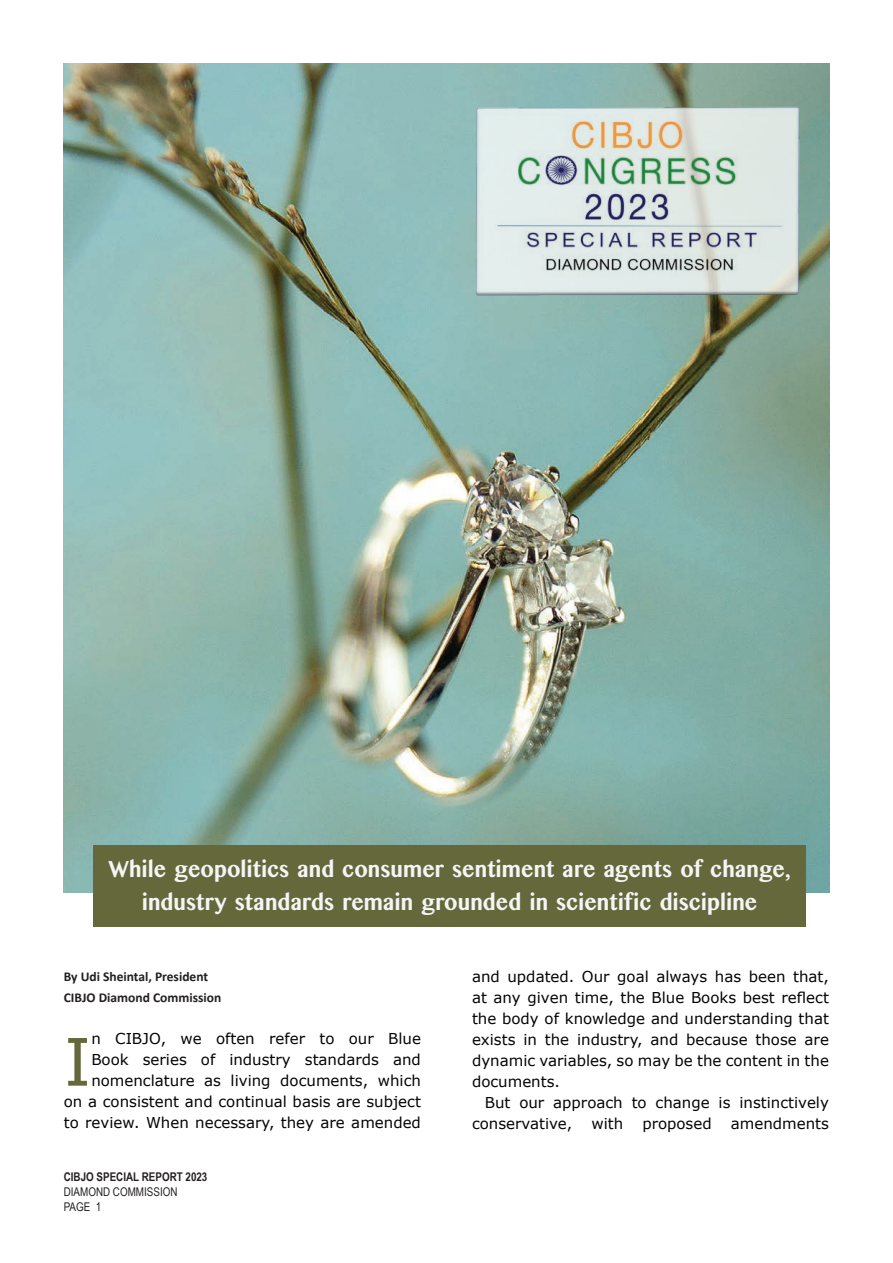
<style>
.page{position:relative;width:893px;height:1263px;background:#fff}
.page>*{position:absolute;margin:0;border:0;box-sizing:border-box;transform-origin:0 0}
.t1{font:65.55px "Verdana";color:#65683b}
.t2{font:700 27px/32.4px "Khmer MN";color:#f5f5f6;text-align:center;scale:.9 1}
.t3{font:15px/21px "Verdana";color:#040503}
.t4{font:700 13.5px/21px "Calibri";color:#231f20}
.t5{font:700 12px "Arial Narrow";color:#231f20}
.t6{font:12px/15px "Arial Narrow";color:#231f20}
</style>
<div class="page">
<img style="left:64px;top:64px;width:765px;height:828px">
<div style="left:94px;top:845px;width:712px;height:82px;background:#65683b"></div>
<img style="left:472px;top:104px;width:335px;height:196px">
<h2 class="t2" style="left:108px;top:852px;width:760px">While geopolitics and consumer sentiment are agents of change, industry standards remain grounded in scientific discipline</h2>
<p class="t4" style="left:64px;top:965px;width:159px">By Udi Sheintal, President<br>CIBJO Diamond Commission</p>
<h1 class="t1" style="left:64px;top:1020px;width:29px">I</h1>
<p class="t3" style="left:388px;top:1028px;width:34px">Blue</p>
<p class="t3" style="left:216px;top:1028px;width:40px">often</p>
<p class="t3" style="left:269px;top:1028px;width:37px">refer</p>
<p class="t3" style="left:115px;top:1028px;width:52px">CIBJO,</p>
<p class="t3" style="left:319px;top:1028px;width:17px">to</p>
<p class="t3" style="left:91px;top:1028px;width:11px">n</p>
<p class="t3" style="left:180px;top:1028px;width:23px">we</p>
<p class="t3" style="left:349px;top:1028px;width:27px">our</p>
<p class="t3" style="left:201px;top:1049px;width:16px">of</p>
<p class="t3" style="left:91px;top:1049px;width:39px">Book</p>
<p class="t3" style="left:229px;top:1049px;width:63px">industry</p>
<p class="t3" style="left:305px;top:1049px;width:76px">standards</p>
<p class="t3" style="left:393px;top:1049px;width:29px">and</p>
<p class="t3" style="left:143px;top:1049px;width:46px">series</p>
<p class="t3" style="left:64px;top:1070px;width:359px;text-indent:28px">nomenclature<br>on a consistent and continual basis are subject to review. When necessary, they are amended</p>
<p class="t3" style="left:231px;top:1070px;width:42px">living</p>
<p class="t3" style="left:280px;top:1070px;width:89px">documents,</p>
<p class="t3" style="left:378px;top:1070px;width:45px">which</p>
<p class="t3" style="left:204px;top:1070px;width:18px">as</p>
<p class="t5" style="left:64px;top:1168px;width:145px">CIBJO SPECIAL REPORT 2023</p>
<p class="t6" style="left:96px;top:1184px;width:83px;text-indent:-32px">DIAMOND COMMISSION<br>1</p>
<p class="t6" style="left:64px;top:1199px;width:28px">PAGE</p>
<p class="t3" style="left:472px;top:966px;width:29px">and</p>
<p class="t3" style="left:472px;top:987px;width:358px">at any given time, the Blue Books best reflect</p>
<p class="t3" style="left:472px;top:1008px;width:358px">the body of knowledge and understanding that</p>
<p class="t3" style="left:805px;top:1029px;width:26px">are</p>
<p class="t3" style="left:507px;top:966px;width:68px">updated.</p>
<p class="t3" style="left:617px;top:966px;width:33px">goal</p>
<p class="t3" style="left:656px;top:966px;width:52px">always</p>
<p class="t3" style="left:715px;top:966px;width:28px">has</p>
<p class="t3" style="left:749px;top:966px;width:38px">been</p>
<p class="t3" style="left:793px;top:966px;width:37px">that,</p>
<p class="t3" style="left:582px;top:966px;width:29px">Our</p>
<p class="t3" style="left:545px;top:1029px;width:26px">the</p>
<p class="t3" style="left:577px;top:1029px;width:67px">industry,</p>
<p class="t3" style="left:650px;top:1029px;width:29px">and</p>
<p class="t3" style="left:686px;top:1029px;width:63px">because</p>
<p class="t3" style="left:755px;top:1029px;width:43px">those</p>
<p class="t3" style="left:472px;top:1029px;width:45px">exists</p>
<p class="t3" style="left:472px;top:1050px;width:358px">dynamic variables, so may be the content in the</p>
<p class="t3" style="left:472px;top:1071px;width:89px">documents.</p>
<p class="t3" style="left:739px;top:1092px;width:91px">instinctively</p>
<p class="t3" style="left:523px;top:1029px;width:15px">in</p>
<p class="t3" style="left:553px;top:1092px;width:71px">approach</p>
<p class="t3" style="left:656px;top:1092px;width:56px">change</p>
<p class="t3" style="left:719px;top:1092px;width:13px">is</p>
<p class="t3" style="left:485px;top:1092px;width:27px">But</p>
<p class="t3" style="left:632px;top:1092px;width:17px">to</p>
<p class="t3" style="left:519px;top:1092px;width:27px">our</p>
<p class="t3" style="left:472px;top:1113px;width:102px">conservative,</p>
<p class="t3" style="left:591px;top:1113px;width:33px">with</p>
<p class="t3" style="left:642px;top:1113px;width:71px">proposed</p>
<p class="t3" style="left:731px;top:1113px;width:100px">amendments</p>
</div>
